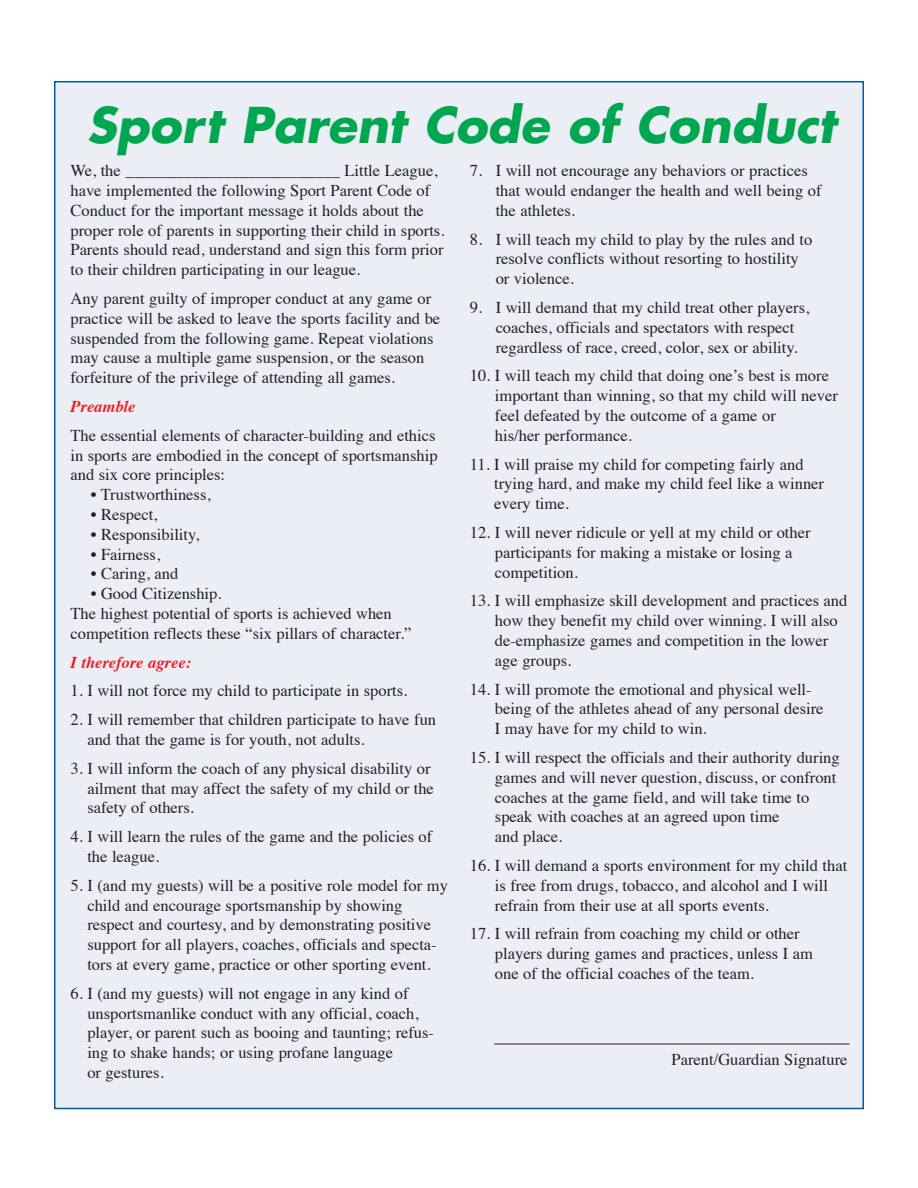
<style>
.page{position:relative;width:918px;height:1188px;background:#fff}
.page>*{position:absolute;margin:0;border:0;box-sizing:border-box;transform-origin:0 0}
.t1{font:italic 700 48px "Futura";color:#00a650}
.t2{font:16.5px/19.8px "Times";color:#231f1f}
.t3{font:italic 700 16.5px "Times";color:#ee1c24}
</style>
<div class="page">
<div style="left:55px;top:82px;width:808px;height:1026px;background:#ebeef5"></div>
<hr style="left:494px;top:1044px;width:355px;height:1px;background:#231f1f">
<h1 class="t1" style="left:87px;top:91px;width:750px">Sport Parent Code of Conduct</h1>
<p class="t2" style="left:70px;top:162px;width:376px">We, the __________________________ Little League, have implemented the following Sport Parent Code of Conduct for the important message it holds about the proper role of parents in supporting their child in sports.<br>Parents should read, understand and sign this form prior to their children participating in our league.</p>
<p class="t2" style="left:70px;top:290px;width:371px">Any parent guilty of improper conduct at any game or practice will be asked to leave the sports facility and be suspended from the following game. Repeat violations may cause a multiple game suspension, or the season forfeiture of the privilege of attending all games.</p>
<p class="t3" style="left:70px;top:400px;width:67px">Preamble</p>
<p class="t2" style="left:70px;top:427px;width:369px">The essential elements of character-building and ethics in sports are embodied in the concept of sportsmanship and six core principles:</p>
<p class="t2" style="left:91px;top:486px;width:121px">• Trustworthiness,</p>
<p class="t2" style="left:91px;top:506px;width:68px">• Respect,</p>
<p class="t2" style="left:91px;top:526px;width:110px">• Responsibility,</p>
<p class="t2" style="left:91px;top:546px;width:71px">• Fairness,</p>
<p class="t2" style="left:91px;top:565px;width:89px">• Caring, and</p>
<p class="t2" style="left:70px;top:585px;width:343px;text-indent:20px">• Good Citizenship.<br>The highest potential of sports is achieved when competition reflects these “six pillars of character.”</p>
<p class="t3" style="left:70px;top:656px;width:122px">I therefore agree:</p>
<p class="t2" style="left:70px;top:682px;width:338px">1. I will not force my child to participate in sports.</p>
<p class="t2" style="left:87px;top:711px;width:350px;text-indent:-17px">2. I will remember that children participate to have fun and that the game is for youth, not adults.</p>
<p class="t2" style="left:87px;top:760px;width:348px;text-indent:-17px">3. I will inform the coach of any physical disability or ailment that may affect the safety of my child or the safety of others.</p>
<p class="t2" style="left:87px;top:828px;width:347px;text-indent:-17px">4. I will learn the rules of the game and the policies of the league.</p>
<p class="t2" style="left:87px;top:877px;width:362px;text-indent:-17px">5. I (and my guests) will be a positive role model for my child and encourage sportsmanship by showing respect and courtesy, and by demonstrating positive support for all players, coaches, officials and specta&shy;tors at every game, practice or other sporting event.</p>
<p class="t2" style="left:87px;top:985px;width:348px;text-indent:-17px">6. I (and my guests) will not engage in any kind of unsportsmanlike conduct with any official, coach, player, or parent such as booing and taunting; refus&shy;ing to shake hands; or using profane language<br>or gestures.</p>
<p class="t2" style="left:496px;top:162px;width:327px;text-indent:-26px">7. I will not encourage any behaviors or practices that would endanger the health and well being of the athletes.</p>
<p class="t2" style="left:496px;top:231px;width:318px;text-indent:-26px">8. I will teach my child to play by the rules and to resolve conflicts without resorting to hostility or violence.</p>
<p class="t2" style="left:496px;top:299px;width:315px;text-indent:-26px">9. I will demand that my child treat other players, coaches, officials and spectators with respect regardless of race, creed, color, sex or ability.</p>
<p class="t2" style="left:495px;top:367px;width:344px;text-indent:-25px">10. I will teach my child that doing one’s best is more important than winning, so that my child will never feel defeated by the outcome of a game or<br>his/her performance.</p>
<p class="t2" style="left:494px;top:456px;width:331px;text-indent:-24px">11. I will praise my child for competing fairly and trying hard, and make my child feel like a winner every time.</p>
<p class="t2" style="left:495px;top:524px;width:317px;text-indent:-25px">12. I will never ridicule or yell at my child or other participants for making a mistake or losing a competition.</p>
<p class="t2" style="left:495px;top:592px;width:354px;text-indent:-25px">13. I will emphasize skill development and practices and how they benefit my child over winning. I will also de-emphasize games and competition in the lower age groups.</p>
<p class="t2" style="left:495px;top:681px;width:330px;text-indent:-25px">14. I will promote the emotional and physical well&shy;being of the athletes ahead of any personal desire<br>I may have for my child to win.</p>
<p class="t2" style="left:495px;top:749px;width:346px;text-indent:-25px">15. I will respect the officials and their authority during games and will never question, discuss, or confront coaches at the game field, and will take time to speak with coaches at an agreed upon time<br>and place.</p>
<p class="t2" style="left:495px;top:857px;width:354px;text-indent:-25px">16. I will demand a sports environment for my child that is free from drugs, tobacco, and alcohol and I will refrain from their use at all sports events.</p>
<p class="t2" style="left:495px;top:925px;width:320px;text-indent:-25px">17. I will refrain from coaching my child or other players during games and practices, unless I am one of the official coaches of the team.</p>
<p class="t2" style="left:672px;top:1051px;width:177px">Parent/Guardian Signature</p>
</div>
